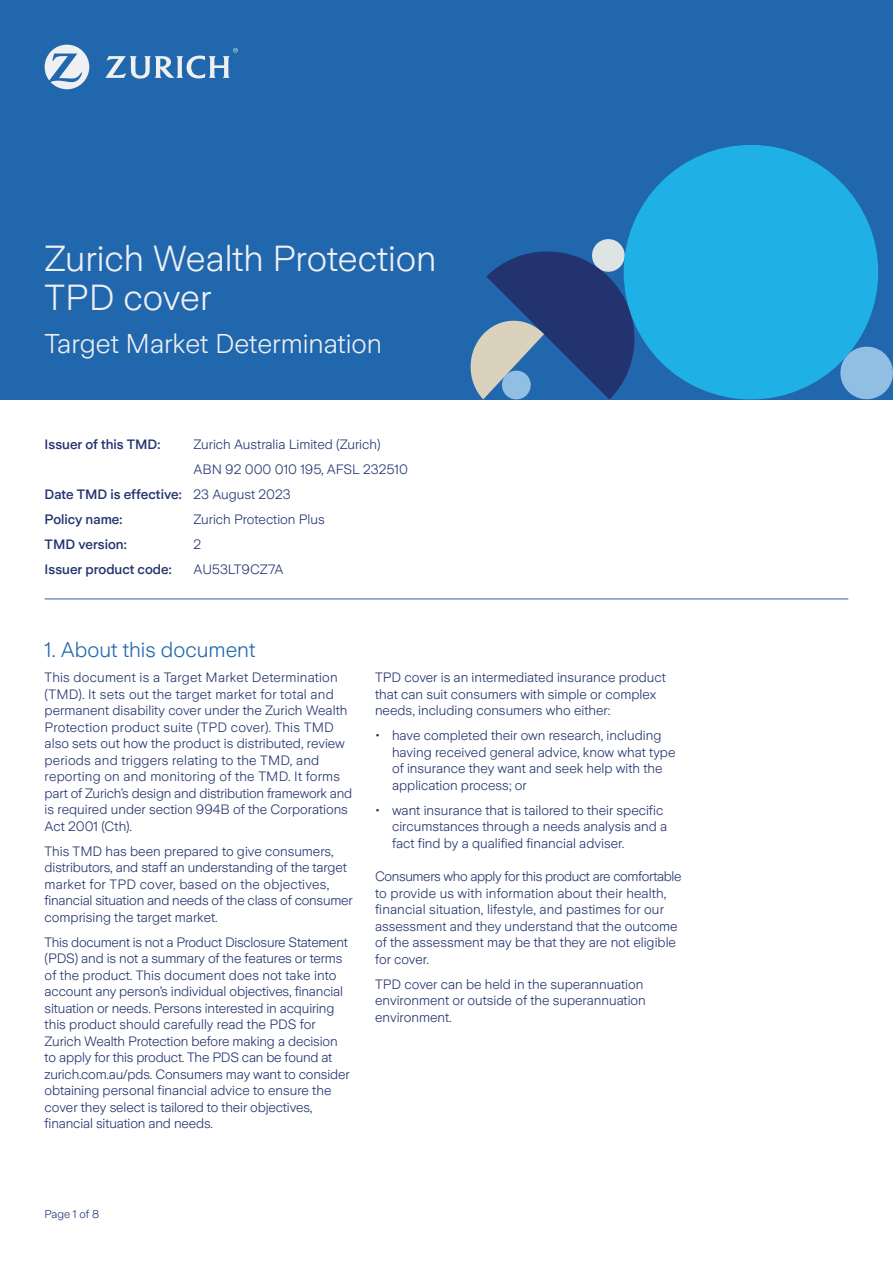
<style>
.page{position:relative;width:893px;height:1263px;background:#fff}
.page>*{position:absolute;margin:0;border:0;box-sizing:border-box;transform-origin:0 0}
.t1{font:300 36px/39px "Zurich Sans";color:#eef0f1}
.t2{font:300 27px "Zurich Sans";color:#eef0f1}
.t3{font:300 21px "Zurich Sans";color:#2167ae}
.t4{font:300 13.5px/16.5px "Zurich Sans";color:#23336f}
.t5{font:500 13.5px "Zurich Sans";color:#23336f}
.t6{font:300 11.25px "Zurich Sans";color:#23336f}
.s1{font-weight:300}
</style>
<div class="page">
<div style="left:0;top:0;width:893px;height:399px;background:#2167ae"></div>
<svg style="left:837px;top:344px;width:56px;height:55px"></svg>
<svg style="left:470px;top:237px;width:172px;height:162px"></svg>
<div style="left:624px;top:145px;width:254px;height:254px;background:#1fb1e6;border-radius:50%"></div>
<svg style="left:45px;top:45px;width:44px;height:44px"></svg>
<svg style="left:105px;top:48px;width:133px;height:31px"></svg>
<hr style="left:45px;top:599px;width:803px;height:1px;background:#2167ae">
<h1 class="t1" style="left:45px;top:240px;width:393px">Zurich Wealth Protection<br>TPD cover</h1>
<h2 class="t2" style="left:45px;top:329px;width:339px">Target Market Determination</h2>
<p class="t5" style="left:45px;top:437px;width:117px">Issuer of this TMD:</p>
<p class="t4" style="left:193px;top:436px;width:189px">Zurich Australia Limited (Zurich)</p>
<p class="t4" style="left:193px;top:461px;width:216px">ABN 92 000 010 195, AFSL 232510</p>
<p class="t5" style="left:45px;top:487px;width:248px">Date TMD is effective: <span class="s1">23 August 2023</span></p>
<p class="t5" style="left:45px;top:512px;width:79px">Policy name:</p>
<p class="t4" style="left:193px;top:511px;width:133px">Zurich Protection Plus</p>
<p class="t5" style="left:45px;top:537px;width:84px">TMD version:</p>
<p class="t4" style="left:193px;top:536px;width:9px">2</p>
<p class="t5" style="left:45px;top:562px;width:129px">Issuer product code:</p>
<p class="t4" style="left:193px;top:561px;width:92px">AU53LT9CZ7A</p>
<h3 class="t3" style="left:45px;top:638px;width:212px">1. About this document</h3>
<p class="t4" style="left:45px;top:669px;width:309px">This document is a Target Market Determination (TMD). It sets out the target market for total and permanent disability cover under the Zurich Wealth Protection product suite (TPD cover). This TMD also sets out how the product is distributed, review periods and triggers relating to the TMD, and reporting on and monitoring of the TMD. It forms part of Zurich’s design and distribution framework and is required under section 994B of the Corporations Act 2001 (Cth).</p>
<p class="t4" style="left:45px;top:843px;width:310px">This TMD has been prepared to give consumers, distributors, and staff an understanding of the target market for TPD cover, based on the objectives, financial situation and needs of the class of consumer comprising the target market.</p>
<p class="t4" style="left:45px;top:934px;width:307px">This document is not a Product Disclosure Statement (PDS) and is not a summary of the features or terms of the product. This document does not take into account any person’s individual objectives, financial situation or needs. Persons interested in acquiring this product should carefully read the PDS for Zurich Wealth Protection before making a decision to apply for this product. The PDS can be found at zurich.com.au/pds. Consumers may want to consider obtaining personal financial advice to ensure the cover they select is tailored to their objectives, financial situation and needs.</p>
<p class="t4" style="left:375px;top:669px;width:292px">TPD cover is an intermediated insurance product that can suit consumers with simple or complex needs, including consumers who either:</p>
<p class="t4" style="left:392px;top:727px;width:285px;text-indent:-17px">• have completed their own research, including having received general advice, know what type of insurance they want and seek help with the application process; or</p>
<p class="t4" style="left:392px;top:802px;width:277px;text-indent:-17px">• want insurance that is tailored to their specific circumstances through a needs analysis and a fact find by a qualified financial adviser.</p>
<p class="t4" style="left:375px;top:868px;width:308px">Consumers who apply for this product are comfortable to provide us with information about their health, financial situation, lifestyle, and pastimes for our assessment and they understand that the outcome of the assessment may be that they are not eligible for cover.</p>
<p class="t4" style="left:375px;top:976px;width:272px">TPD cover can be held in the superannuation environment or outside of the superannuation environment.</p>
<p class="t6" style="left:45px;top:1208px;width:56px">Page 1 of 8</p>
</div>
